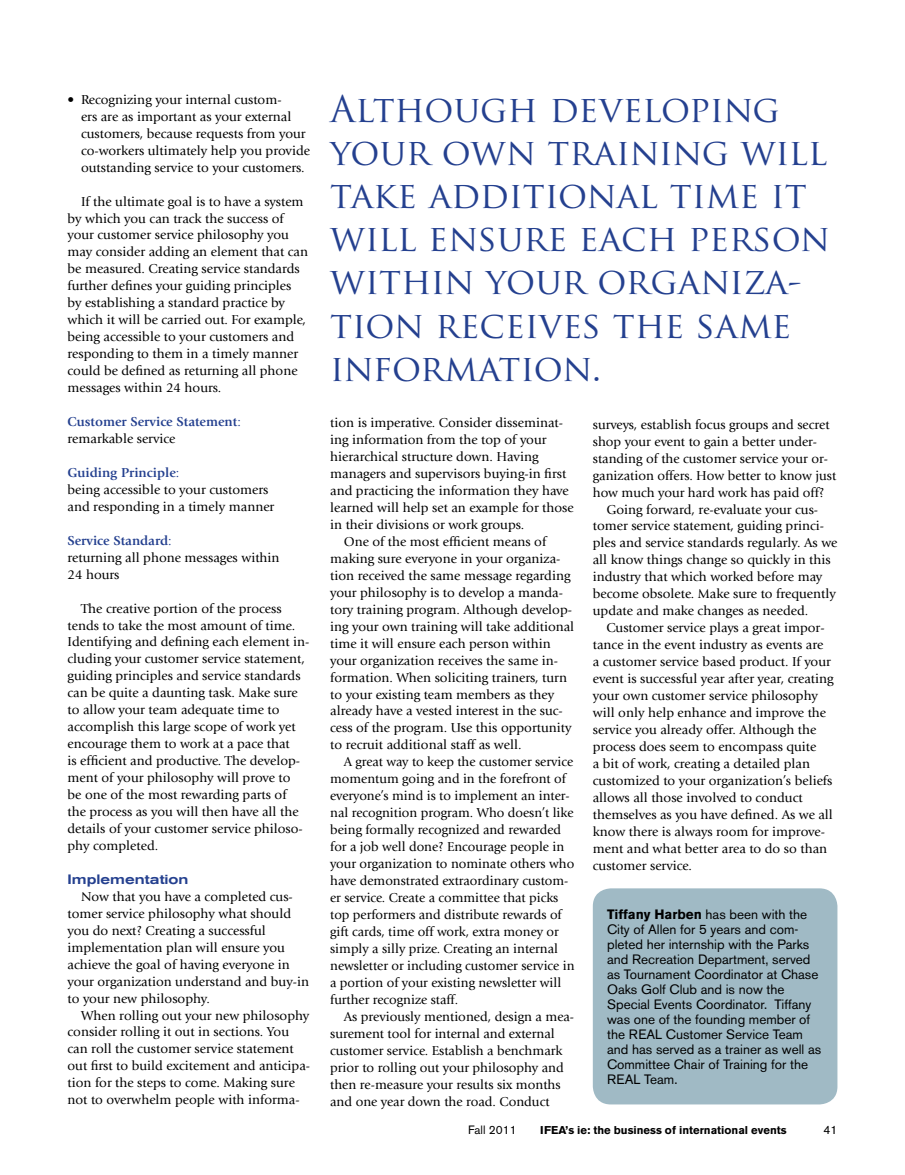
<style>
.page{position:relative;width:905px;height:1175px;background:#fff}
.page>*{position:absolute;margin:0;border:0;box-sizing:border-box;transform-origin:0 0}
.t1{font:36px/43.2px "Trajan Pro";color:#24408f}
.t2{font:13.5px/17px "Giovanni";color:#000}
.t3{font:13.5px/15px "Akzidenz Grotesk BE";color:#000}
.t4{font:700 13.5px/17px "Giovanni";color:#24408f}
.t5{font:500 expanded 13.5px "Akzidenz Grotesk BE";color:#24408f;scale:.96 1}
.t6{font:12px "Akzidenz Grotesk BE";color:#000}
.t7{font:700 11.25px "Akzidenz Grotesk BE";color:#000}
.s1{font-weight:400}
.s2{font-weight:400;color:#000}
.s3{font-weight:700;color:#24408f}
.s4{color:#24408f}
.s5{font-weight:700}
</style>
<div class="page">
<div style="left:592px;top:888px;width:245px;height:216px;background:#a0bac5;border-radius:18px"></div>
<p class="t2" style="left:81px;top:91px;width:230px">Recognizing your internal custom-<br>ers are as important as your external customers, because requests from your co-workers ultimately help you provide outstanding service to your customers.</p>
<p class="t2" style="left:68px;top:193px;width:242px;text-indent:14px">If the ultimate goal is to have a system by which you can track the success of your customer service philosophy you may consider adding an element that can be measured. Creating service standards further defines your guiding principles by establishing a standard practice by which it will be carried out. For example, being accessible to your customers and responding to them in a timely manner could be defined as returning all phone messages within 24 hours.</p>
<p class="t4" style="left:68px;top:413px;width:175px">Customer Service Statement<span class="s1">: </span><span class="s2">remarkable service</span></p>
<p class="t2" style="left:68px;top:464px;width:208px"><span class="s3">Guiding Principle</span><span class="s4">:<br></span>being accessible to your customers and responding in a timely manner</p>
<p class="t2" style="left:68px;top:532px;width:213px"><span class="s3">Service Standard</span><span class="s4">:<br></span>returning all phone messages within<br>24 hours</p>
<p class="t2" style="left:68px;top:600px;width:243px;text-indent:14px">The creative portion of the process tends to take the most amount of time.<br>Identifying and defining each element in&shy;cluding your customer service statement, guiding principles and service standards can be quite a daunting task. Make sure to allow your team adequate time to accomplish this large scope of work yet encourage them to work at a pace that<br>is efficient and productive. The develop&shy;ment of your philosophy will prove to<br>be one of the most rewarding parts of<br>the process as you will then have all the details of your customer service philoso&shy;phy completed.</p>
<p class="t5" style="left:68px;top:871px;width:128px">Implementation</p>
<p class="t2" style="left:68px;top:888px;width:243px;text-indent:14px">Now that you have a completed cus&shy;tomer service philosophy what should you do next? Creating a successful implementation plan will ensure you achieve the goal of having everyone in your organization understand and buy-in to your new philosophy.</p>
<p class="t2" style="left:68px;top:1006px;width:244px;text-indent:14px">When rolling out your new philosophy consider rolling it out in sections. You can roll the customer service statement out first to build excitement and anticipa&shy;tion for the steps to come. Making sure not to overwhelm people with informa-</p>
<p class="t2" style="left:68px;top:91px;width:8px">•</p>
<h1 class="t1" style="left:330px;top:87px;width:501px">Although developing your own training will take additional time it will ensure each person within your organiza&shy;tion receives the same information.</h1>
<p class="t2" style="left:592px;top:416px;width:238px">surveys, establish focus groups and secret</p>
<p class="t2" style="left:592px;top:433px;width:226px">shop your event to gain a better under-</p>
<p class="t2" style="left:592px;top:450px;width:237px">standing of the customer service your or-</p>
<p class="t2" style="left:592px;top:467px;width:245px">ganization offers. How better to know just</p>
<p class="t2" style="left:592px;top:484px;width:233px">how much your hard work has paid off?</p>
<p class="t2" style="left:606px;top:501px;width:213px">Going forward, re-evaluate your cus-</p>
<p class="t2" style="left:592px;top:517px;width:233px">tomer service statement, guiding princi-</p>
<p class="t2" style="left:592px;top:534px;width:246px">ples and service standards regularly. As we</p>
<p class="t2" style="left:592px;top:551px;width:239px">all know things change so quickly in this</p>
<p class="t2" style="left:592px;top:568px;width:231px">industry that which worked before may</p>
<p class="t2" style="left:592px;top:585px;width:245px">become obsolete. Make sure to frequently</p>
<p class="t2" style="left:592px;top:602px;width:217px">update and make changes as needed.</p>
<p class="t2" style="left:606px;top:619px;width:220px">Customer service plays a great impor-</p>
<p class="t2" style="left:592px;top:636px;width:232px">tance in the event industry as events are</p>
<p class="t2" style="left:592px;top:653px;width:239px">a customer service based product. If your</p>
<p class="t2" style="left:592px;top:670px;width:242px">event is successful year after year, creating</p>
<p class="t2" style="left:592px;top:687px;width:227px">your own customer service philosophy</p>
<p class="t2" style="left:592px;top:704px;width:235px">will only help enhance and improve the</p>
<p class="t2" style="left:592px;top:721px;width:225px">service you already offer. Although the</p>
<p class="t2" style="left:592px;top:738px;width:225px">process does seem to encompass quite</p>
<p class="t2" style="left:592px;top:755px;width:219px">a bit of work, creating a detailed plan</p>
<p class="t2" style="left:592px;top:772px;width:241px">customized to your organization’s beliefs</p>
<p class="t2" style="left:592px;top:789px;width:211px">allows all those involved to conduct</p>
<p class="t2" style="left:592px;top:806px;width:241px">themselves as you have defined. As we all</p>
<p class="t2" style="left:592px;top:823px;width:234px">know there is always room for improve-</p>
<p class="t2" style="left:592px;top:840px;width:236px">ment and what better area to do so than</p>
<p class="t2" style="left:592px;top:856px;width:101px">customer service.</p>
<p class="t2" style="left:330px;top:414px;width:234px">tion is imperative. Consider disseminat-</p>
<p class="t2" style="left:330px;top:431px;width:218px">ing information from the top of your</p>
<p class="t2" style="left:330px;top:448px;width:210px">hierarchical structure down. Having</p>
<p class="t2" style="left:330px;top:465px;width:237px">managers and supervisors buying-in first</p>
<p class="t2" style="left:330px;top:482px;width:240px">and practicing the information they have</p>
<p class="t2" style="left:330px;top:499px;width:245px">learned will help set an example for those</p>
<p class="t2" style="left:330px;top:516px;width:195px">in their divisions or work groups.</p>
<p class="t2" style="left:344px;top:533px;width:204px">One of the most efficient means of</p>
<p class="t2" style="left:330px;top:550px;width:232px">making sure everyone in your organiza-</p>
<p class="t2" style="left:330px;top:567px;width:242px">tion received the same message regarding</p>
<p class="t2" style="left:330px;top:584px;width:234px">your philosophy is to develop a manda-</p>
<p class="t2" style="left:330px;top:601px;width:243px">tory training program. Although develop-</p>
<p class="t2" style="left:330px;top:618px;width:245px">ing your own training will take additional</p>
<p class="t2" style="left:330px;top:635px;width:222px">time it will ensure each person within</p>
<p class="t2" style="left:330px;top:652px;width:229px">your organization receives the same in-</p>
<p class="t2" style="left:330px;top:669px;width:238px">formation. When soliciting trainers, turn</p>
<p class="t2" style="left:330px;top:685px;width:225px">to your existing team members as they</p>
<p class="t2" style="left:330px;top:702px;width:234px">already have a vested interest in the suc-</p>
<p class="t2" style="left:330px;top:719px;width:243px">cess of the program. Use this opportunity</p>
<p class="t2" style="left:330px;top:736px;width:193px">to recruit additional staff as well.</p>
<p class="t2" style="left:344px;top:753px;width:231px">A great way to keep the customer service</p>
<p class="t2" style="left:330px;top:770px;width:237px">momentum going and in the forefront of</p>
<p class="t2" style="left:330px;top:787px;width:241px">everyone’s mind is to implement an inter-</p>
<p class="t2" style="left:330px;top:804px;width:245px">nal recognition program. Who doesn’t like</p>
<p class="t2" style="left:330px;top:821px;width:232px">being formally recognized and rewarded</p>
<p class="t2" style="left:330px;top:838px;width:235px">for a job well done? Encourage people in</p>
<p class="t2" style="left:330px;top:855px;width:246px">your organization to nominate others who</p>
<p class="t2" style="left:330px;top:872px;width:240px">have demonstrated extraordinary custom-</p>
<p class="t2" style="left:330px;top:889px;width:230px">er service. Create a committee that picks</p>
<p class="t2" style="left:330px;top:906px;width:233px">top performers and distribute rewards of</p>
<p class="t2" style="left:330px;top:923px;width:230px">gift cards, time off work, extra money or</p>
<p class="t2" style="left:330px;top:940px;width:229px">simply a silly prize. Creating an internal</p>
<p class="t2" style="left:330px;top:957px;width:246px">newsletter or including customer service in</p>
<p class="t2" style="left:330px;top:974px;width:233px">a portion of your existing newsletter will</p>
<p class="t2" style="left:330px;top:991px;width:129px">further recognize staff.</p>
<p class="t2" style="left:344px;top:1008px;width:232px">As previously mentioned, design a mea-</p>
<p class="t2" style="left:330px;top:1024px;width:226px">surement tool for internal and external</p>
<p class="t2" style="left:330px;top:1041px;width:234px">customer service. Establish a benchmark</p>
<p class="t2" style="left:330px;top:1058px;width:235px">prior to rolling out your philosophy and</p>
<p class="t2" style="left:330px;top:1075px;width:232px">then re-measure your results six months</p>
<p class="t2" style="left:330px;top:1092px;width:221px">and one year down the road. Conduct</p>
<p class="t3" style="left:607px;top:906px;width:216px"><span class="s5">Tiffany Harben</span> has been with the<br>City of Allen for 5 years and com&shy;pleted her internship with the Parks and Recreation Department, served as Tournament Coordinator at Chase<br>Oaks Golf Club and is now the<br>Special Events Coordinator. Tiffany was one of the founding member of the REAL Customer Service Team and has served as a trainer as well as<br>Committee Chair of Training for the<br>REAL Team.</p>
<p class="t6" style="left:468px;top:1123px;width:50px">Fall 2011</p>
<p class="t7" style="left:540px;top:1124px;width:248px">IFEA’s ie: the business of international events</p>
<p class="t6" style="left:823px;top:1123px;width:15px">41</p>
</div>
